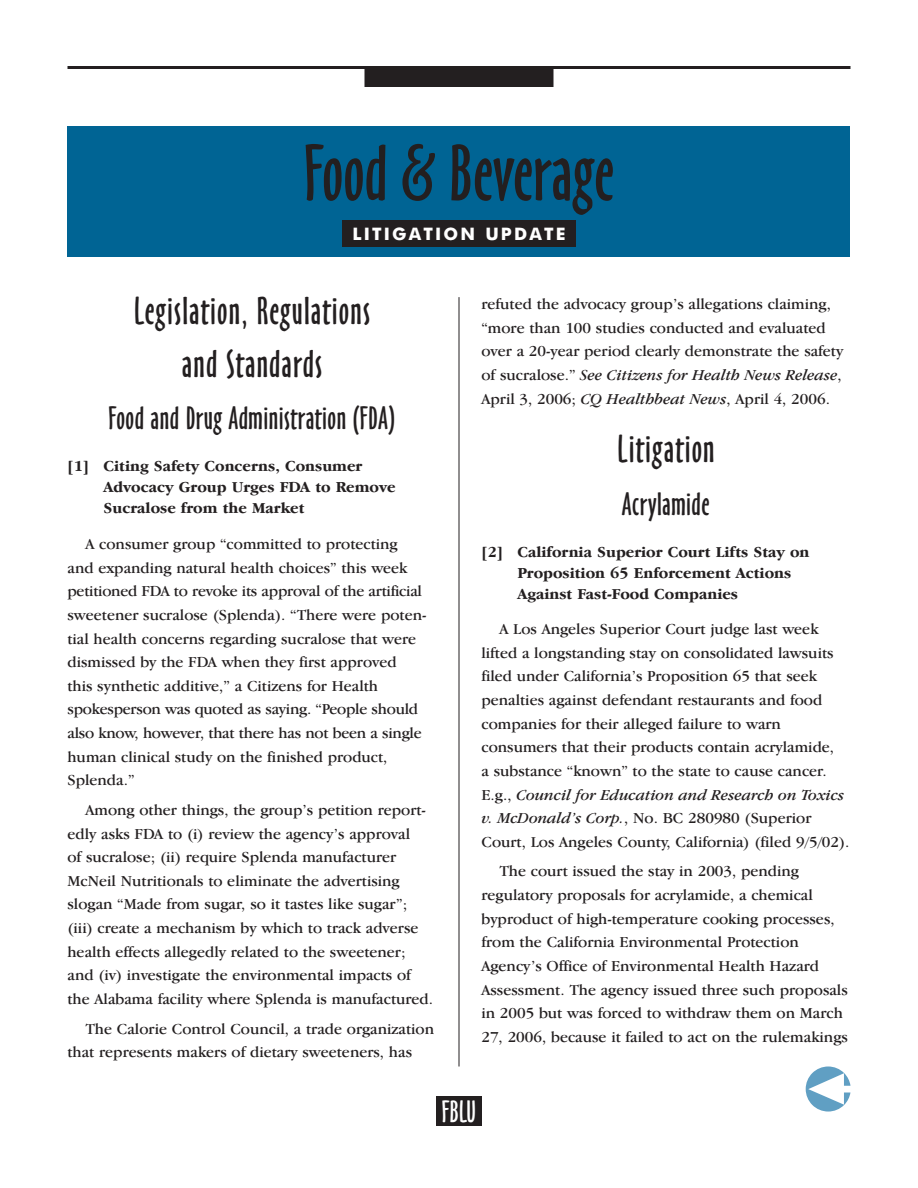
<style>
.page{position:relative;width:918px;height:1188px;background:#fff}
.page>*{position:absolute;margin:0;border:0;box-sizing:border-box;transform-origin:0 0}
.t1{font:73.5px "Oz Handicraft BT";color:#231f20}
.t2{font:36px/52.5px "Oz Handicraft BT";letter-spacing:.03em;color:#231f20;text-align:center}
.t3{font:30px "Oz Handicraft BT";letter-spacing:.015em;color:#231f20}
.t4{font:28.5px "Oz Handicraft BT";color:#fff}
.t5{font:700 17.25px "Futura BT";letter-spacing:.125em;color:#fff}
.t6{font:15.75px/23.7px "Garamond IT Cby BT";color:#231f20}
.t7{font:700 15.75px/21px "Garamond IT Cby BT";color:#231f20}
.s1{font-style:italic}
</style>
<div class="page">
<hr style="left:68px;top:66px;width:782px;height:3px;background:#231f20">
<div style="left:364px;top:69px;width:190px;height:18px;background:#231f20"></div>
<hr style="left:459px;top:297px;width:1px;height:770px;background:#231f20">
<div style="left:436px;top:1096px;width:46px;height:30px;background:#231f20"></div>
<svg style="left:806px;top:1066px;width:44px;height:46px"></svg>
<div style="left:68px;top:126px;width:782px;height:131px;background:#006494"></div>
<div style="left:342px;top:220px;width:234px;height:27px;background:#231f20"></div>
<h1 class="t1" style="left:304px;top:132px;width:312px">Food &amp; Beverage</h1>
<p class="t5" style="left:352px;top:224px;width:215px">LITIGATION UPDATE</p>
<h2 class="t2" style="left:134px;top:286px;width:238px">Legislation, Regulations and Standards</h2>
<h3 class="t3" style="left:109px;top:402px;width:288px">Food and Drug Administration (FDA)</h3>
<p class="t7" style="left:103px;top:456px;width:294px;text-indent:-36px">[1] Citing Safety Concerns, Consumer<br>Advocacy Group Urges FDA to Remove<br>Sucralose from the Market</p>
<p class="t6" style="left:67px;top:532px;width:360px;text-indent:18px">A consumer group “committed to protecting and expanding natural health choices” this week petitioned FDA to revoke its approval of the artificial sweetener sucralose (Splenda). “There were poten&shy;tial health concerns regarding sucralose that were dismissed by the FDA when they first approved<br>this synthetic additive,” a Citizens for Health spokesperson was quoted as saying. “People should also know, however, that there has not been a single human clinical study on the finished product, Splenda.”</p>
<p class="t6" style="left:68px;top:798px;width:367px;text-indent:18px">Among other things, the group’s petition report&shy;edly asks FDA to (i) review the agency’s approval<br>of sucralose; (ii) require Splenda manufacturer McNeil Nutritionals to eliminate the advertising slogan “Made from sugar, so it tastes like sugar”; (iii) create a mechanism by which to track adverse health effects allegedly related to the sweetener; and (iv) investigate the environmental impacts of the Alabama facility where Splenda is manufactured.</p>
<p class="t6" style="left:68px;top:1016px;width:368px;text-indent:18px">The Calorie Control Council, a trade organization that represents makers of dietary sweeteners, has</p>
<p class="t6" style="left:481px;top:292px;width:363px">refuted the advocacy group’s allegations claiming, “more than 100 studies conducted and evaluated over a 20-year period clearly demonstrate the safety of sucralose.” <span class="s1">See Citizens for Health News Release</span>, April 3, 2006; <span class="s1">CQ Healthbeat News</span>, April 4, 2006.</p>
<h2 class="t2" style="left:617px;top:423px;width:99px">Litigation</h2>
<h3 class="t3" style="left:622px;top:487px;width:89px">Acrylamide</h3>
<p class="t7" style="left:517px;top:541px;width:294px;text-indent:-36px">[2] California Superior Court Lifts Stay on<br>Proposition 65 Enforcement Actions<br>Against Fast-Food Companies</p>
<p class="t6" style="left:481px;top:617px;width:370px;text-indent:18px">A Los Angeles Superior Court judge last week lifted a longstanding stay on consolidated lawsuits filed under California’s Proposition 65 that seek penalties against defendant restaurants and food companies for their alleged failure to warn consumers that their products contain acrylamide,<br>a substance “known” to the state to cause cancer.<br>E.g., <span class="s1">Council for Education and Research on Toxics v. McDonald’s Corp.</span>, No. BC 280980 (Superior Court, Los Angeles County, California) (filed 9/5/02).</p>
<p class="t6" style="left:481px;top:859px;width:368px;text-indent:18px">The court issued the stay in 2003, pending regulatory proposals for acrylamide, a chemical byproduct of high-temperature cooking processes, from the California Environmental Protection Agency’s Office of Environmental Health Hazard Assessment. The agency issued three such proposals in 2005 but was forced to withdraw them on March 27, 2006, because it failed to act on the rulemakings</p>
<h3 class="t4" style="left:442px;top:1095px;width:36px">FBLU</h3>
</div>
